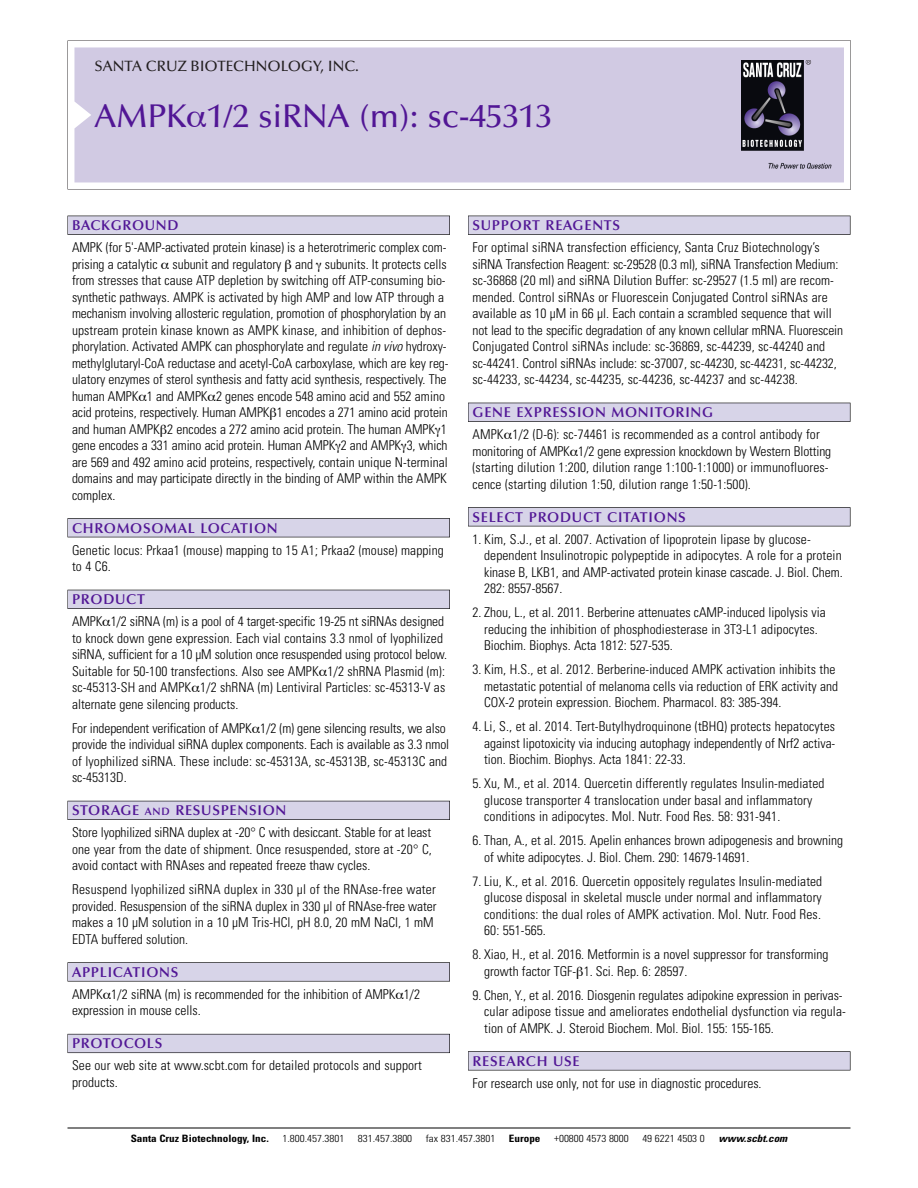
<style>
.page{position:relative;width:918px;height:1188px;background:#fff}
.page>*{position:absolute;margin:0;border:0;box-sizing:border-box;transform-origin:0 0}
.t1{font:500 33px "Optima";color:#511695}
.t2{font:500 15px "Optima";color:#231f20}
.t3{font:600 14.25px "Optima";letter-spacing:.05em;color:#511695}
.t4{font:300 condensed 13.5px/16.5px "Univers";color:#000}
.t5{font:300 condensed 10.2px "Univers";color:#000;scale:1.1 1}
.t6{font:700 condensed 10.2px "Univers";color:#000;scale:1.1 1}
.t7{font:italic 700 condensed 10.2px "Univers";color:#000;scale:1.1 1}
.s1{font-style:italic}
.s2{font-size:10.65px}
</style>
<div class="page">
<svg style="left:68px;top:40px;width:783px;height:149px"></svg>
<div style="left:74px;top:47px;width:770px;height:135px;background:#d1cae3"></div>
<img style="left:741px;top:60px;width:90px;height:108px">
<div style="left:68px;top:216px;width:382px;height:19px;background:#535256"></div>
<div style="left:68px;top:216px;width:381px;height:18px;background:#d7d4e8"></div>
<div style="left:68px;top:518px;width:382px;height:19px;background:#515155"></div>
<div style="left:68px;top:519px;width:381px;height:18px;background:#d7d4e8"></div>
<div style="left:68px;top:590px;width:382px;height:19px;background:#515057"></div>
<div style="left:68px;top:590px;width:381px;height:18px;background:#d7d4e8"></div>
<div style="left:68px;top:801px;width:382px;height:19px;background:#535259"></div>
<div style="left:68px;top:801px;width:381px;height:18px;background:#d7d4e8"></div>
<svg style="left:68px;top:962px;width:382px;height:20px"></svg>
<div style="left:68px;top:963px;width:381px;height:18px;background:#d7d4e8"></div>
<div style="left:68px;top:1034px;width:382px;height:19px;background:#64626c"></div>
<div style="left:68px;top:1034px;width:381px;height:18px;background:#d7d4e8"></div>
<div style="left:468px;top:216px;width:382px;height:19px;background:#535256"></div>
<div style="left:468px;top:216px;width:382px;height:18px;background:#d7d4e8"></div>
<div style="left:468px;top:403px;width:382px;height:19px;background:#525156"></div>
<div style="left:468px;top:403px;width:382px;height:18px;background:#d7d4e8"></div>
<div style="left:468px;top:507px;width:382px;height:19px;background:#545357"></div>
<div style="left:468px;top:508px;width:382px;height:18px;background:#d7d4e8"></div>
<div style="left:468px;top:1051px;width:382px;height:19px;background:#575659"></div>
<div style="left:468px;top:1052px;width:382px;height:18px;background:#d7d4e8"></div>
<hr style="left:68px;top:1128px;width:782px;height:1px;background:#000">
<svg style="left:187px;top:112px;width:19px;height:16px"></svg>
<p class="t2" style="left:94px;top:60px;width:266px">SANTA CRUZ BIOTECHNOLOGY, INC.</p>
<p class="t1" style="left:94px;top:102px;width:459px">AMPK 1/2 siRNA (m): sc-45313</p>
<p class="t3" style="left:72px;top:219px;width:108px">BACKGROUND</p>
<p class="t4" style="left:72px;top:240px;width:378px">AMPK (for 5'-AMP-activated protein kinase) is a heterotrimeric complex com&shy;prising a catalytic subunit and regulatory and subunits. It protects cells from stresses that cause ATP depletion by switching off ATP-consuming bio&shy;synthetic pathways. AMPK is activated by high AMP and low ATP through a mechanism involving allosteric regulation, promotion of phosphorylation by an upstream protein kinase known as AMPK kinase, and inhibition of dephos&shy;phorylation. Activated AMPK can phosphorylate and regulate <span class="s1">in vivo</span> hydroxy&shy;methylglutaryl-CoA reductase and acetyl-CoA carboxylase, which are key reg&shy;ulatory enzymes of sterol synthesis and fatty acid synthesis, respectively. The human AMPK 1 and AMPK 2 genes encode 548 amino acid and 552 amino acid proteins, respectively. Human AMPK 1 encodes a 271 amino acid protein and human AMPK 2 encodes a 272 amino acid protein. The human AMPK 1 gene encodes a 331 amino acid protein. Human AMPK 2 and AMPK 3, which are 569 and 492 amino acid proteins, respectively, contain unique N-terminal domains and may participate directly in the binding of AMP within the AMPK complex.</p>
<p class="t3" style="left:72px;top:522px;width:207px">CHROMOSOMAL LOCATION</p>
<p class="t4" style="left:72px;top:543px;width:373px">Genetic locus: Prkaa1 (mouse) mapping to 15 A1; Prkaa2 (mouse) mapping to 4 C6.</p>
<p class="t3" style="left:72px;top:593px;width:74px">PRODUCT</p>
<p class="t4" style="left:72px;top:615px;width:377px">AMPK 1/2 siRNA (m) is a pool of 4 target-specific 19-25 nt siRNAs designed to knock down gene expression. Each vial contains 3.3 nmol of lyophilized siRNA, sufficient for a 10 µM solution once resuspended using protocol below.<br>Suitable for 50-100 transfections. Also see AMPK 1/2 shRNA Plasmid (m): sc-45313-SH and AMPK 1/2 shRNA (m) Lentiviral Particles: sc-45313-V as alternate gene silencing products.</p>
<p class="t4" style="left:72px;top:721px;width:379px">For independent verification of AMPK 1/2 (m) gene silencing results, we also provide the individual siRNA duplex components. Each is available as 3.3 nmol of lyophilized siRNA. These include: sc-45313A, sc-45313B, sc-45313C and sc-45313D.</p>
<p class="t3" style="left:72px;top:804px;width:216px">STORAGE <span class="s2">AND</span> RESUSPENSION</p>
<p class="t4" style="left:72px;top:826px;width:361px;text-align:justify">Store lyophilized siRNA duplex at -20° C with desiccant. Stable for at least one year from the date of shipment. Once resuspended, store at -20° C, avoid contact with RNAses and repeated freeze thaw cycles.</p>
<p class="t4" style="left:72px;top:883px;width:366px">Resuspend lyophilized siRNA duplex in 330 µl of the RNAse-free water provided. Resuspension of the siRNA duplex in 330 µl of RNAse-free water makes a 10 µM solution in a 10 µM Tris-HCl, pH 8.0, 20 mM NaCl, 1 mM EDTA buffered solution.</p>
<p class="t3" style="left:72px;top:966px;width:108px">APPLICATIONS</p>
<p class="t4" style="left:72px;top:987px;width:349px">AMPK 1/2 siRNA (m) is recommended for the inhibition of AMPK 1/2 expression in mouse cells.</p>
<p class="t3" style="left:72px;top:1038px;width:92px">PROTOCOLS</p>
<p class="t4" style="left:72px;top:1059px;width:351px">See our web site at www.scbt.com for detailed protocols and support products.</p>
<p class="t3" style="left:473px;top:219px;width:149px">SUPPORT REAGENTS</p>
<p class="t4" style="left:473px;top:240px;width:372px">For optimal siRNA transfection efficiency, Santa Cruz Biotechnology’s siRNA Transfection Reagent: sc-29528 (0.3 ml), siRNA Transfection Medium: sc-36868 (20 ml) and siRNA Dilution Buffer: sc-29527 (1.5 ml) are recom&shy;mended. Control siRNAs or Fluorescein Conjugated Control siRNAs are available as 10 µM in 66 µl. Each contain a scrambled sequence that will not lead to the specific degradation of any known cellular mRNA. Fluorescein Conjugated Control siRNAs include: sc-36869, sc-44239, sc-44240 and sc-44241. Control siRNAs include: sc-37007, sc-44230, sc-44231, sc-44232, sc-44233, sc-44234, sc-44235, sc-44236, sc-44237 and sc-44238.</p>
<p class="t3" style="left:473px;top:406px;width:242px">GENE EXPRESSION MONITORING</p>
<p class="t4" style="left:473px;top:427px;width:360px">AMPK 1/2 (D-6): sc-74461 is recommended as a control antibody for monitoring of AMPK 1/2 gene expression knockdown by Western Blotting (starting dilution 1:200, dilution range 1:100-1:1000) or immunofluores&shy;cence (starting dilution 1:50, dilution range 1:50-1:500).</p>
<p class="t3" style="left:473px;top:511px;width:215px">SELECT PRODUCT CITATIONS</p>
<p class="t4" style="left:484px;top:532px;width:360px;text-indent:-12px">1. Kim, S.J., et al. 2007. Activation of lipoprotein lipase by glucose&shy;dependent Insulinotropic polypeptide in adipocytes. A role for a protein kinase B, LKB1, and AMP-activated protein kinase cascade. J. Biol. Chem.<br>282: 8557-8567.</p>
<p class="t4" style="left:484px;top:606px;width:343px;text-indent:-12px">2. Zhou, L., et al. 2011. Berberine attenuates cAMP-induced lipolysis via reducing the inhibition of phosphodiesterase in 3T3-L1 adipocytes.<br>Biochim. Biophys. Acta 1812: 527-535.</p>
<p class="t4" style="left:484px;top:663px;width:355px;text-indent:-12px">3. Kim, H.S., et al. 2012. Berberine-induced AMPK activation inhibits the metastatic potential of melanoma cells via reduction of ERK activity and<br>COX-2 protein expression. Biochem. Pharmacol. 83: 385-394.</p>
<p class="t4" style="left:484px;top:720px;width:353px;text-align:justify;text-indent:-12px">4. Li, S., et al. 2014. Tert-Butylhydroquinone (tBHQ) protects hepatocytes against lipotoxicity via inducing autophagy independently of Nrf2 activa&shy;tion. Biochim. Biophys. Acta 1841: 22-33.</p>
<p class="t4" style="left:484px;top:777px;width:342px;text-indent:-12px">5. Xu, M., et al. 2014. Quercetin differently regulates Insulin-mediated glucose transporter 4 translocation under basal and inflammatory conditions in adipocytes. Mol. Nutr. Food Res. 58: 931-941.</p>
<p class="t4" style="left:484px;top:834px;width:360px;text-indent:-12px">6. Than, A., et al. 2015. Apelin enhances brown adipogenesis and browning of white adipocytes. J. Biol. Chem. 290: 14679-14691.</p>
<p class="t4" style="left:484px;top:874px;width:340px;text-align:justify;text-indent:-12px">7. Liu, K., et al. 2016. Quercetin oppositely regulates Insulin-mediated glucose disposal in skeletal muscle under normal and inflammatory conditions: the dual roles of AMPK activation. Mol. Nutr. Food Res.<br>60: 551-565.</p>
<p class="t4" style="left:484px;top:948px;width:346px;text-indent:-12px">8. Xiao, H., et al. 2016. Metformin is a novel suppressor for transforming growth factor TGF- 1. Sci. Rep. 6: 28597.</p>
<p class="t4" style="left:484px;top:988px;width:363px;text-indent:-12px">9. Chen, Y., et al. 2016. Diosgenin regulates adipokine expression in perivas&shy;cular adipose tissue and ameliorates endothelial dysfunction via regula&shy;tion of AMPK. J. Steroid Biochem. Mol. Biol. 155: 155-165.</p>
<p class="t3" style="left:473px;top:1055px;width:109px">RESEARCH USE</p>
<p class="t4" style="left:473px;top:1076px;width:291px">For research use only, not for use in diagnostic procedures.</p>
<p class="t6" style="left:131px;top:1135px;width:127px">Santa Cruz Biotechnology, Inc.</p>
<p class="t5" style="left:282px;top:1135px;width:58px">1.800.457.3801</p>
<p class="t5" style="left:358px;top:1135px;width:51px">831.457.3800</p>
<p class="t5" style="left:426px;top:1135px;width:65px">fax 831.457.3801</p>
<p class="t6" style="left:509px;top:1135px;width:30px">Europe</p>
<p class="t5" style="left:554px;top:1135px;width:69px">+00800 4573 8000</p>
<p class="t5" style="left:642px;top:1135px;width:58px">49 6221 4503 0</p>
<p class="t7" style="left:719px;top:1135px;width:66px">www.scbt.com</p>
</div>
